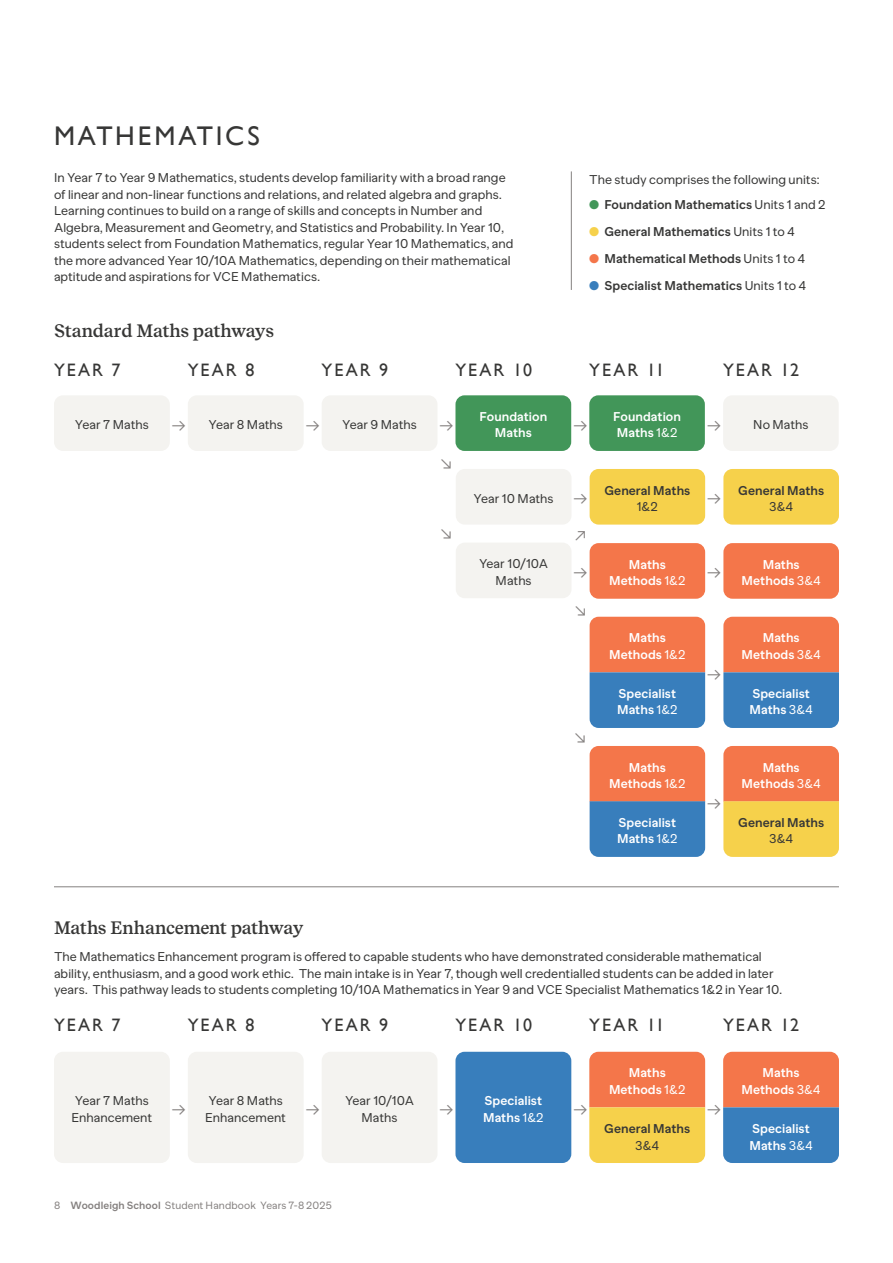
<style>
.page{position:relative;width:893px;height:1263px;background:#fff}
.page>*{position:absolute;margin:0;border:0;box-sizing:border-box;transform-origin:0 0}
.t1{font:27px "Gill Sans";letter-spacing:.105em;color:#373736}
.t2{font:18px "Gill Sans";letter-spacing:.105em;color:#373736}
.t3{font:600 18px "Recife Text";letter-spacing:-.02em;color:#373736}
.t4{font:200 18px/37.5px "MNKY Banana Grotesk";color:#858180;text-align:justify}
.t5{font:12.75px/16.5px "MNKY Banana Grotesk";letter-spacing:.005em;color:#373736}
.t6{font:700 12.75px/16.5px "MNKY Banana Grotesk";letter-spacing:.005em;color:#fff;text-align:center}
.t7{font:700 12.75px "MNKY Banana Grotesk";color:#373736}
.t8{font:10.5px "MNKY Banana Grotesk";letter-spacing:.01em;color:#858180}
.s1{color:#429659}
.s2{font-weight:400}
.s3{color:#f6d14b}
.s4{color:#f4764a}
.s5{color:#387ebc}
.s6{font-weight:700}
</style>
<div class="page">
<hr style="left:54px;top:886px;width:785px;height:1px;background:#858180">
<hr style="left:571px;top:171px;width:1px;height:119px;background:#858180">
<div style="left:322px;top:1052px;width:115px;height:111px;background:#f4f3f0;border-radius:9px"></div>
<div style="left:188px;top:1052px;width:116px;height:111px;background:#f4f3f0;border-radius:9px"></div>
<div style="left:54px;top:1052px;width:116px;height:111px;background:#f4f3f0;border-radius:9px"></div>
<div style="left:455px;top:1052px;width:116px;height:111px;background:#387ebc;border-radius:9px"></div>
<svg style="left:723px;top:1052px;width:116px;height:111px;background:#967b84"></svg>
<svg style="left:589px;top:1052px;width:116px;height:111px;background:#f5a44c"></svg>
<div style="left:455px;top:395px;width:116px;height:56px;background:#429659;border-radius:9px"></div>
<div style="left:589px;top:395px;width:116px;height:56px;background:#429659;border-radius:9px"></div>
<div style="left:723px;top:395px;width:116px;height:56px;background:#f4f3f0;border-radius:9px"></div>
<div style="left:322px;top:395px;width:115px;height:56px;background:#f4f3f0;border-radius:9px"></div>
<div style="left:188px;top:395px;width:116px;height:56px;background:#f4f3f0;border-radius:9px"></div>
<div style="left:54px;top:395px;width:116px;height:56px;background:#f4f3f0;border-radius:9px"></div>
<div style="left:456px;top:469px;width:115px;height:56px;background:#f4f3f0;border-radius:9px"></div>
<div style="left:590px;top:469px;width:115px;height:56px;background:#f6d14b;border-radius:9px"></div>
<div style="left:723px;top:469px;width:116px;height:56px;background:#f6d14b;border-radius:9px"></div>
<div style="left:456px;top:543px;width:115px;height:55px;background:#f4f3f0;border-radius:9px"></div>
<div style="left:590px;top:543px;width:115px;height:56px;background:#f4764a;border-radius:9px"></div>
<div style="left:723px;top:543px;width:116px;height:56px;background:#f4764a;border-radius:9px"></div>
<svg style="left:590px;top:617px;width:115px;height:111px;background:#967a84"></svg>
<svg style="left:723px;top:617px;width:116px;height:111px;background:#967b84"></svg>
<svg style="left:590px;top:746px;width:115px;height:111px;background:#967a84"></svg>
<svg style="left:723px;top:746px;width:116px;height:111px;background:#f5a44c"></svg>
<h1 class="t1" style="left:54px;top:120px;width:207px">MATHEMATICS</h1>
<p class="t5" style="left:54px;top:170px;width:461px">In Year 7 to Year 9 Mathematics, students develop familiarity with a broad range of linear and non-linear functions and relations, and related algebra and graphs.<br>Learning continues to build on a range of skills and concepts in Number and Algebra, Measurement and Geometry, and Statistics and Probability. In Year 10, students select from Foundation Mathematics, regular Year 10 Mathematics, and the more advanced Year 10/10A Mathematics, depending on their mathematical aptitude and aspirations for VCE Mathematics.</p>
<p class="t5" style="left:589px;top:171px;width:232px">The study comprises the following units:</p>
<p class="t7" style="left:589px;top:197px;width:238px"><span class="s1">●</span> Foundation Mathematics <span class="s2">Units 1 and 2</span></p>
<p class="t7" style="left:589px;top:224px;width:207px"><span class="s3">●</span> General Mathematics <span class="s2">Units 1 to 4</span></p>
<p class="t7" style="left:589px;top:251px;width:217px"><span class="s4">●</span> Mathematical Methods <span class="s2">Units 1 to 4</span></p>
<p class="t7" style="left:589px;top:279px;width:219px"><span class="s5">●</span> Specialist Mathematics <span class="s2">Units 1 to 4</span></p>
<h2 class="t3" style="left:54px;top:317px;width:222px">Standard Maths pathways</h2>
<h2 class="t2" style="left:54px;top:359px;width:68px">YEAR 7</h2>
<h2 class="t2" style="left:188px;top:359px;width:68px">YEAR 8</h2>
<h2 class="t2" style="left:322px;top:359px;width:68px">YEAR 9</h2>
<h2 class="t2" style="left:455px;top:359px;width:78px">YEAR 10</h2>
<h2 class="t2" style="left:589px;top:359px;width:77px">YEAR 11</h2>
<h2 class="t2" style="left:723px;top:359px;width:78px">YEAR 12</h2>
<p class="t6" style="left:479px;top:408px;width:69px">Foundation<br>Maths</p>
<p class="t6" style="left:613px;top:408px;width:69px;text-align:left">Foundation<br>Maths <span class="s2">1&amp;2</span></p>
<p class="t5" style="left:75px;top:417px;width:75px">Year 7 Maths</p>
<p class="t5" style="left:209px;top:417px;width:76px">Year 8 Maths</p>
<p class="t5" style="left:342px;top:417px;width:76px">Year 9 Maths</p>
<p class="t5" style="left:753px;top:417px;width:57px">No Maths</p>
<h2 class="t4" style="left:172px;top:407px;width:16px">→</h2>
<h2 class="t4" style="left:305px;top:407px;width:16px">→</h2>
<h2 class="t4" style="left:439px;top:407px;width:16px">→</h2>
<h2 class="t4" style="left:573px;top:407px;width:16px">→</h2>
<h2 class="t4" style="left:707px;top:407px;width:16px">→</h2>
<h2 class="t4" style="left:441px;top:445px;width:13px">↘</h2>
<h2 class="t4" style="left:441px;top:516px;width:13px">↘</h2>
<p class="t5" style="left:474px;top:490px;width:81px">Year 10 Maths</p>
<h2 class="t4" style="left:573px;top:480px;width:16px">→</h2>
<p class="t7" style="left:604px;top:483px;width:87px">General Maths</p>
<p class="t5" style="left:637px;top:499px;width:23px">1&amp;2</p>
<h2 class="t4" style="left:707px;top:480px;width:16px">→</h2>
<p class="t7" style="left:738px;top:483px;width:87px">General Maths</p>
<p class="t5" style="left:769px;top:499px;width:25px">3&amp;4</p>
<h2 class="t4" style="left:573px;top:517px;width:16px">↗ → ↘</h2>
<p class="t5" style="left:479px;top:556px;width:71px;text-align:center">Year 10/10A<br>Maths</p>
<p class="t6" style="left:609px;top:556px;width:78px">Maths<br>Methods <span class="s2">1&amp;2</span></p>
<p class="t6" style="left:742px;top:556px;width:81px">Maths<br>Methods <span class="s2">3&amp;4</span></p>
<h2 class="t4" style="left:707px;top:554px;width:16px">→</h2>
<h2 class="t4" style="left:575px;top:719px;width:13px">↘</h2>
<p class="t6" style="left:609px;top:630px;width:78px">Maths<br>Methods <span class="s2">1&amp;2</span></p>
<p class="t6" style="left:617px;top:685px;width:62px;text-align:left">Specialist<br>Maths <span class="s2">1&amp;2</span></p>
<p class="t6" style="left:609px;top:759px;width:78px">Maths<br>Methods <span class="s2">1&amp;2</span></p>
<p class="t6" style="left:617px;top:814px;width:62px;text-align:left">Specialist<br>Maths <span class="s2">1&amp;2</span></p>
<h2 class="t4" style="left:707px;top:656px;width:16px">→</h2>
<p class="t6" style="left:742px;top:630px;width:81px">Maths<br>Methods <span class="s2">3&amp;4</span></p>
<p class="t6" style="left:749px;top:685px;width:65px;text-align:left">Specialist<br>Maths <span class="s2">3&amp;4</span></p>
<h2 class="t4" style="left:707px;top:785px;width:16px">→</h2>
<p class="t6" style="left:742px;top:759px;width:81px">Maths<br>Methods <span class="s2">3&amp;4</span></p>
<p class="t7" style="left:738px;top:815px;width:87px">General Maths</p>
<p class="t5" style="left:769px;top:831px;width:25px">3&amp;4</p>
<h2 class="t3" style="left:54px;top:914px;width:251px">Maths Enhancement pathway</h2>
<p class="t5" style="left:54px;top:948px;width:729px">The Mathematics Enhancement program is offered to capable students who have demonstrated considerable mathematical ability, enthusiasm, and a good work ethic. The main intake is in Year 7, though well credentialled students can be added in later years. This pathway leads to students completing 10/10A Mathematics in Year 9 and VCE Specialist Mathematics 1&amp;2 in Year 10.</p>
<h2 class="t2" style="left:54px;top:1014px;width:68px">YEAR 7</h2>
<h2 class="t2" style="left:188px;top:1014px;width:68px">YEAR 8</h2>
<h2 class="t2" style="left:322px;top:1014px;width:68px">YEAR 9</h2>
<h2 class="t2" style="left:455px;top:1014px;width:78px">YEAR 10</h2>
<h2 class="t2" style="left:589px;top:1014px;width:77px">YEAR 11</h2>
<h2 class="t2" style="left:723px;top:1014px;width:78px">YEAR 12</h2>
<p class="t6" style="left:609px;top:1065px;width:78px">Maths<br>Methods <span class="s2">1&amp;2</span></p>
<p class="t7" style="left:604px;top:1122px;width:87px">General Maths</p>
<p class="t5" style="left:635px;top:1137px;width:25px">3&amp;4</p>
<p class="t5" style="left:345px;top:1093px;width:71px;text-align:center">Year 10/10A<br>Maths</p>
<p class="t5" style="left:71px;top:1093px;width:82px">Year 7 Maths<br>Enhancement</p>
<p class="t6" style="left:483px;top:1093px;width:62px;text-align:left">Specialist<br>Maths <span class="s2">1&amp;2</span></p>
<p class="t5" style="left:205px;top:1093px;width:82px">Year 8 Maths<br>Enhancement</p>
<h2 class="t4" style="left:172px;top:1091px;width:16px">→</h2>
<h2 class="t4" style="left:305px;top:1091px;width:16px">→</h2>
<h2 class="t4" style="left:439px;top:1091px;width:16px">→</h2>
<h2 class="t4" style="left:573px;top:1091px;width:16px">→</h2>
<h2 class="t4" style="left:707px;top:1091px;width:16px">→</h2>
<p class="t8" style="left:54px;top:1200px;width:279px">8 <span class="s6">Woodleigh School</span> Student Handbook Years 7-8 2025</p>
<p class="t6" style="left:741px;top:1065px;width:81px">Maths<br>Methods <span class="s2">3&amp;4</span></p>
<p class="t6" style="left:749px;top:1120px;width:65px;text-align:left">Specialist<br>Maths <span class="s2">3&amp;4</span></p>
</div>
